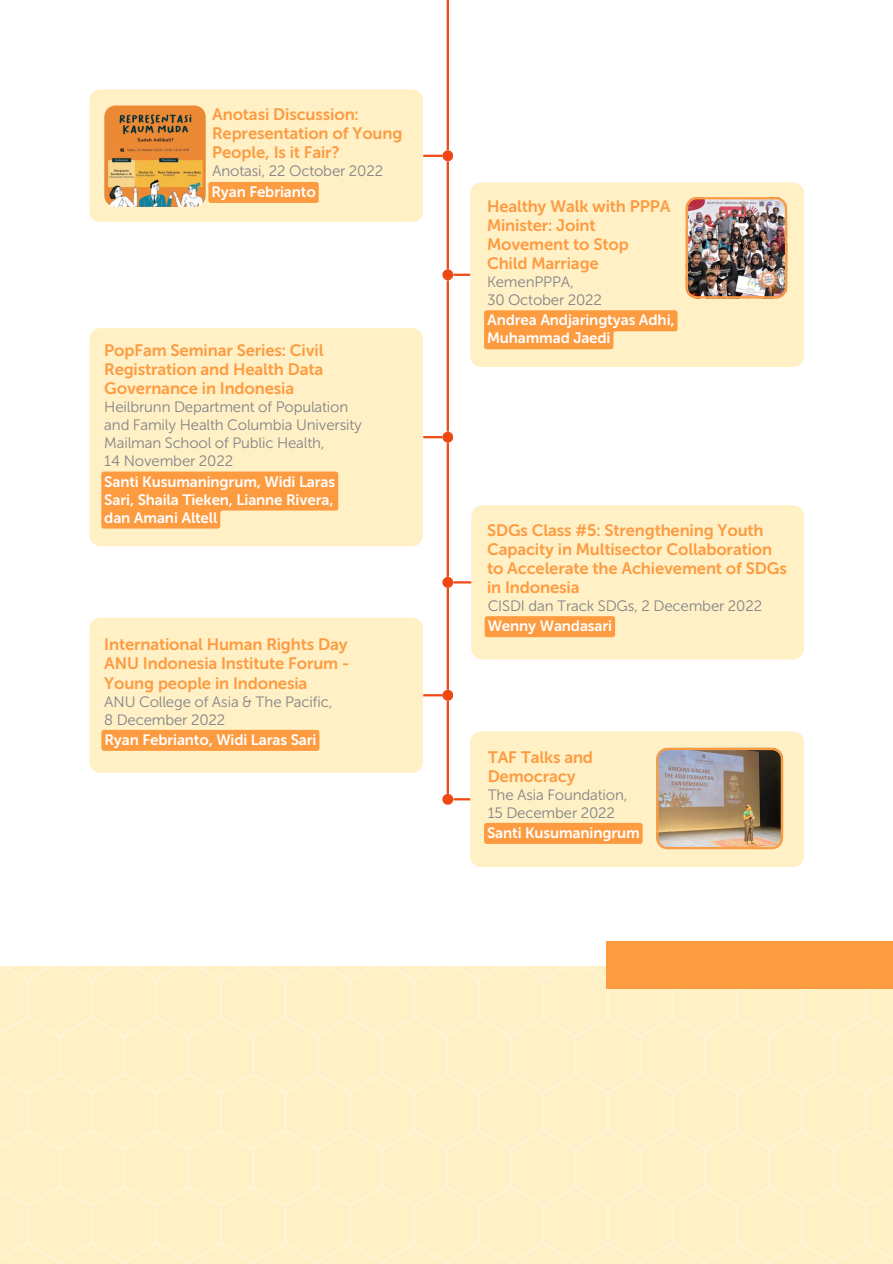
<style>
.page{position:relative;width:893px;height:1264px;background:#fff}
.page>*{position:absolute;margin:0;border:0;box-sizing:border-box;transform-origin:0 0}
.t1{font:16.5px/19.2px "Museo Sans Cyrl 700";letter-spacing:-.01em;color:#fd9b41}
.t2{font:15px/18px "Museo Sans Cyrl 300";letter-spacing:-.01em;color:#848387}
.t3{font:15px/18px "Museo Sans Cyrl 700";letter-spacing:-.01em;color:#fff}
</style>
<div class="page">
<div style="left:0;top:966px;width:446px;height:297px;background:#fff0c6"></div>
<svg style="left:446px;top:966px;width:446px;height:297px;background:#fef0c6"></svg>
<div style="left:89px;top:89px;width:334px;height:133px;background:#fff0c6;border-radius:11px"></div>
<div style="left:442px;top:150px;width:11px;height:11px;background:#f04814;border-radius:50%"></div>
<div style="left:470px;top:182px;width:334px;height:185px;background:#fff0c6;border-radius:11px"></div>
<div style="left:442px;top:269px;width:11px;height:11px;background:#f04814;border-radius:50%"></div>
<div style="left:89px;top:328px;width:334px;height:218px;background:#fff0c6;border-radius:11px"></div>
<div style="left:442px;top:432px;width:11px;height:10px;background:#f04814;border-radius:50%"></div>
<div style="left:471px;top:505px;width:333px;height:154px;background:#fff0c6;border-radius:11px"></div>
<div style="left:442px;top:577px;width:11px;height:11px;background:#f04814;border-radius:50%"></div>
<div style="left:89px;top:617px;width:334px;height:155px;background:#fff0c6;border-radius:11px"></div>
<div style="left:470px;top:731px;width:334px;height:136px;background:#fff0c6;border-radius:11px"></div>
<div style="left:442px;top:689px;width:11px;height:11px;background:#f04814;border-radius:50%"></div>
<div style="left:442px;top:793px;width:11px;height:11px;background:#f04814;border-radius:50%"></div>
<img style="left:104px;top:105px;width:102px;height:102px">
<img style="left:685px;top:197px;width:102px;height:101px">
<img style="left:656px;top:747px;width:127px;height:102px">
<svg style="left:423px;top:155px;width:19px;height:2px"></svg>
<hr style="left:446px;top:161px;width:3px;height:108px;background:#f04814">
<hr style="left:446px;top:280px;width:3px;height:152px;background:#f04814">
<hr style="left:446px;top:442px;width:3px;height:135px;background:#f04814">
<hr style="left:446px;top:588px;width:3px;height:101px;background:#f04814">
<svg style="left:423px;top:436px;width:19px;height:2px"></svg>
<svg style="left:453px;top:274px;width:17px;height:2px"></svg>
<svg style="left:453px;top:581px;width:18px;height:2px"></svg>
<hr style="left:446px;top:700px;width:3px;height:93px;background:#f04814">
<svg style="left:423px;top:694px;width:19px;height:2px"></svg>
<svg style="left:453px;top:798px;width:17px;height:2px"></svg>
<hr style="left:446px;top:0;width:3px;height:150px;background:#f04814">
<div style="left:606px;top:941px;width:286px;height:47px;background:#fd9b41"></div>
<div style="left:208px;top:182px;width:111px;height:21px;background:#fd9b41"></div>
<svg style="left:484px;top:310px;width:193px;height:39px;background:#fda855"></svg>
<svg style="left:101px;top:471px;width:237px;height:57px;background:#fda856"></svg>
<div style="left:484px;top:616px;width:131px;height:21px;background:#fd9b41"></div>
<div style="left:101px;top:730px;width:218px;height:21px;background:#fd9b41"></div>
<div style="left:484px;top:822px;width:158px;height:21px;background:#fd9b41"></div>
<p class="t1" style="left:212px;top:105px;width:192px">Anotasi Discussion:<br>Representation of Young<br>People, Is it Fair?</p>
<p class="t3" style="left:211px;top:183px;width:106px">Ryan Febrianto</p>
<p class="t2" style="left:212px;top:162px;width:172px">Anotasi, 22 October 2022</p>
<p class="t1" style="left:104px;top:341px;width:220px;text-align:justify">PopFam Seminar Series: Civil Registration and Health Data Governance in Indonesia</p>
<p class="t2" style="left:104px;top:398px;width:259px">Heilbrunn Department of Population and Family Health Columbia University<br>Mailman School of Public Health,</p>
<p class="t2" style="left:104px;top:452px;width:130px">14 November 2022</p>
<p class="t3" style="left:104px;top:472px;width:232px;text-align:justify">Santi Kusumaningrum, Widi Laras Sari, Shaila Tieken, Lianne Rivera, dan Amani Altell</p>
<p class="t1" style="left:104px;top:635px;width:246px;text-align:justify">International Human Rights Day ANU Indonesia Institute Forum - Young people in Indonesia</p>
<p class="t2" style="left:104px;top:692px;width:230px">ANU College of Asia &amp; The Pacific,<br>8 December 2022</p>
<p class="t3" style="left:104px;top:730px;width:214px">Ryan Febrianto, Widi Laras Sari</p>
<p class="t1" style="left:487px;top:196px;width:185px">Healthy Walk with PPPA<br>Minister: Joint<br>Movement to Stop<br>Child Marriage</p>
<p class="t2" style="left:487px;top:273px;width:88px">KemenPPPA,</p>
<p class="t2" style="left:487px;top:291px;width:116px">30 October 2022</p>
<p class="t3" style="left:487px;top:311px;width:189px">Andrea Andjaringtyas Adhi,<br>Muhammad Jaedi</p>
<p class="t1" style="left:487px;top:520px;width:301px">SDGs Class #5: Strengthening Youth<br>Capacity in Multisector Collaboration to Accelerate the Achievement of SDGs in Indonesia</p>
<p class="t2" style="left:487px;top:597px;width:276px">CISDI dan Track SDGs, 2 December 2022</p>
<p class="t3" style="left:487px;top:617px;width:126px">Wenny Wandasari</p>
<p class="t1" style="left:487px;top:747px;width:107px">TAF Talks and<br>Democracy</p>
<p class="t2" style="left:487px;top:785px;width:141px">The Asia Foundation,</p>
<p class="t2" style="left:487px;top:803px;width:129px">15 December 2022</p>
<p class="t3" style="left:487px;top:823px;width:154px">Santi Kusumaningrum</p>
</div>
